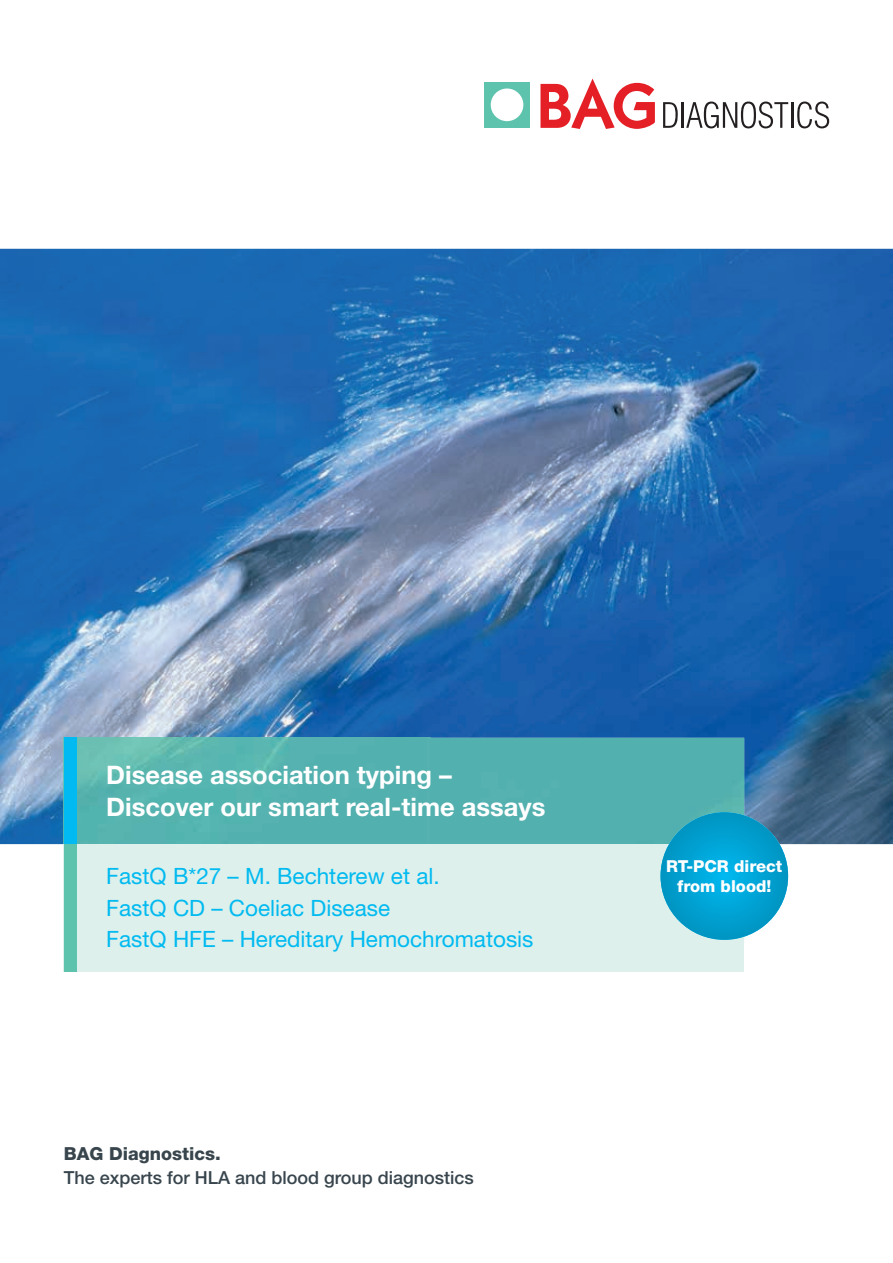
<style>
.page{position:relative;width:893px;height:1263px;background:#fff}
.page>*{position:absolute;margin:0;border:0;box-sizing:border-box;transform-origin:0 0}
.t1{font:700 25.5px/31.5px "Helvetica Neue LT Std";color:#fff}
.t2{font:22.5px/31.5px "Helvetica Neue LT Std";color:#00baf1}
.t3{font:500 18px "Helvetica Neue LT Std";color:#38454d}
.t4{font:800 18px "Helvetica Neue LT Std";color:#38454d}
.t5{font:800 16.5px/19.5px "Helvetica Neue LT Std";color:#fff;text-align:center}
</style>
<div class="page">
<img style="left:0;top:249px;width:893px;height:595px">
<div style="left:484px;top:82px;width:46px;height:46px;background:#5dc3ad"></div>
<div style="left:491px;top:89px;width:32px;height:32px;background:#fff;border-radius:50%"></div>
<svg style="left:540px;top:79px;width:115px;height:50px"></svg>
<svg style="left:663px;top:102px;width:15px;height:26px"></svg>
<hr style="left:682px;top:102px;width:2px;height:26px;background:#231f20">
<svg style="left:686px;top:102px;width:102px;height:26px"></svg>
<hr style="left:791px;top:102px;width:2px;height:26px;background:#231f20">
<svg style="left:797px;top:102px;width:32px;height:26px"></svg>
<img style="left:77px;top:738px;width:667px;height:106px">
<div style="left:64px;top:738px;width:13px;height:106px;background:#00baf1"></div>
<div style="left:64px;top:844px;width:680px;height:128px;background:#ddf0eb"></div>
<div style="left:64px;top:844px;width:13px;height:128px;background:#5dc3ad"></div>
<svg style="left:660px;top:812px;width:128px;height:128px;background:#01a0d1"></svg>
<p class="t1" style="left:106px;top:759px;width:441px">Disease association typing –<br>Discover our smart real-time assays</p>
<p class="t2" style="left:106px;top:860px;width:429px">FastQ B*27 – M. Bechterew et al.<br>FastQ CD – Coeliac Disease<br>FastQ HFE – Hereditary Hemochromatosis</p>
<p class="t4" style="left:64px;top:1143px;width:159px">BAG Diagnostics.</p>
<p class="t3" style="left:64px;top:1167px;width:412px">The experts for HLA and blood group diagnostics</p>
<p class="t5" style="left:666px;top:856px;width:118px">RT-PCR direct from blood!</p>
</div>
